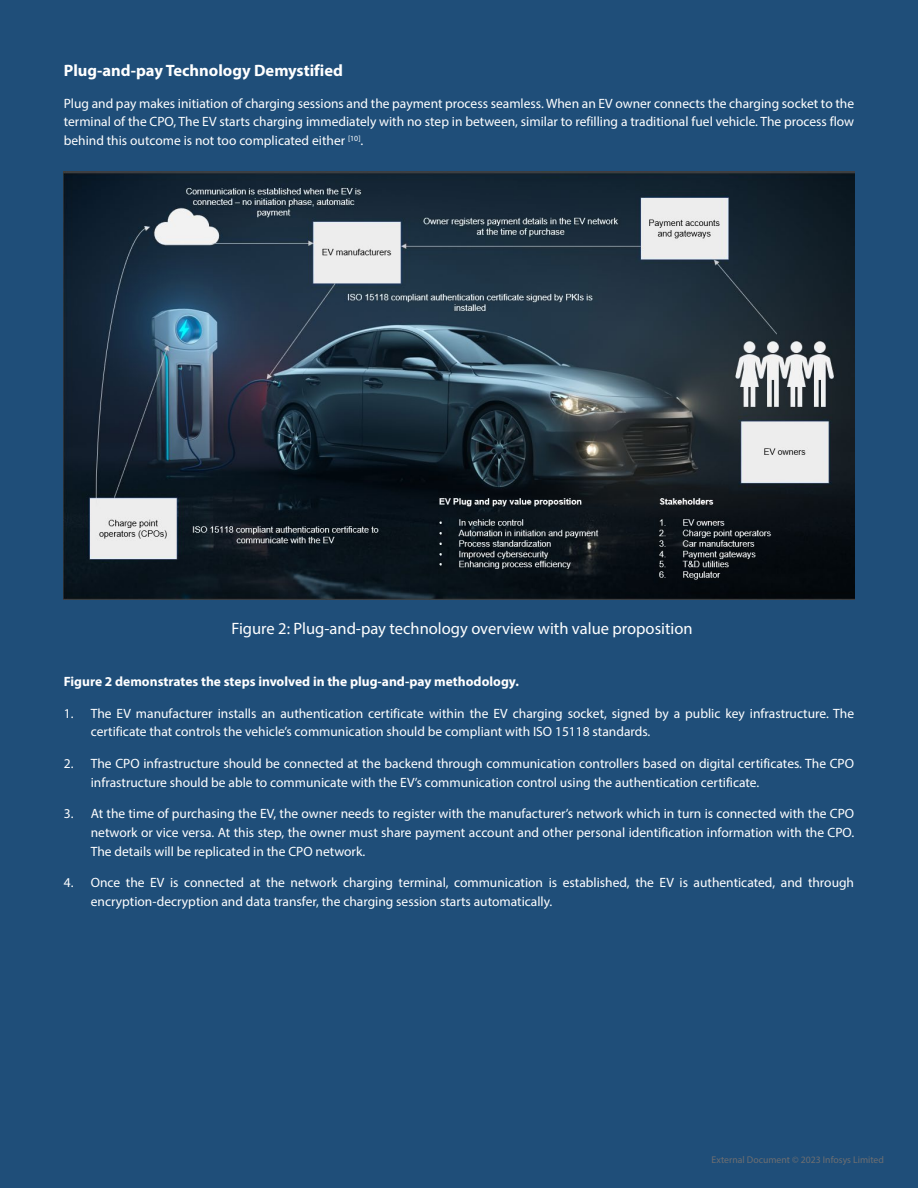
<style>
.page{position:relative;width:918px;height:1188px;background:#1f4e79}
.page>*{position:absolute;margin:0;border:0;box-sizing:border-box;transform-origin:0 0}
.t1{font:16.5px "Myriad Pro";color:#fff}
.t2{font:700 16.5px "Myriad Pro";color:#fff}
.t3{font:13.5px/18.8px "Myriad Pro";color:#fff}
.t4{font:700 13.5px "Myriad Pro";color:#fff}
.t5{font:9.75px "Myriad Pro";color:#6d6e71}
</style>
<div class="page">
<img style="left:64px;top:171px;width:790px;height:429px">
<p class="t2" style="left:64px;top:60px;width:281px">Plug-and-pay Technology Demystified</p>
<p class="t3" style="left:64px;top:94px;width:792px;text-align:justify">Plug and pay makes initiation of charging sessions and the payment process seamless. When an EV owner connects the charging socket to the terminal of the CPO, The EV starts charging immediately with no step in between, similar to refilling a traditional fuel vehicle. The process flow behind this outcome is not too complicated either <sup>[10]</sup>.</p>
<p class="t1" style="left:231px;top:618px;width:463px">Figure 2: Plug-and-pay technology overview with value proposition</p>
<p class="t4" style="left:64px;top:673px;width:457px">Figure 2 demonstrates the steps involved in the plug-and-pay methodology.</p>
<p class="t3" style="left:91px;top:704px;width:765px;text-indent:-27px">1. The EV manufacturer installs an authentication certificate within the EV charging socket, signed by a public key infrastructure. The certificate that controls the vehicle’s communication should be compliant with ISO 15118 standards.</p>
<p class="t3" style="left:91px;top:754px;width:765px;text-indent:-27px">2. The CPO infrastructure should be connected at the backend through communication controllers based on digital certificates. The CPO infrastructure should be able to communicate with the EV’s communication control using the authentication certificate.</p>
<p class="t3" style="left:91px;top:804px;width:765px;text-align:justify;text-indent:-27px">3. At the time of purchasing the EV, the owner needs to register with the manufacturer’s network which in turn is connected with the CPO network or vice versa. At this step, the owner must share payment account and other personal identification information with the CPO.<br>The details will be replicated in the CPO network.</p>
<p class="t3" style="left:91px;top:873px;width:765px;text-indent:-27px">4. Once the EV is connected at the network charging terminal, communication is established, the EV is authenticated, and through encryption-decryption and data transfer, the charging session starts automatically.</p>
<p class="t5" style="left:712px;top:1154px;width:174px">External Document © 2023 Infosys Limited</p>
</div>
